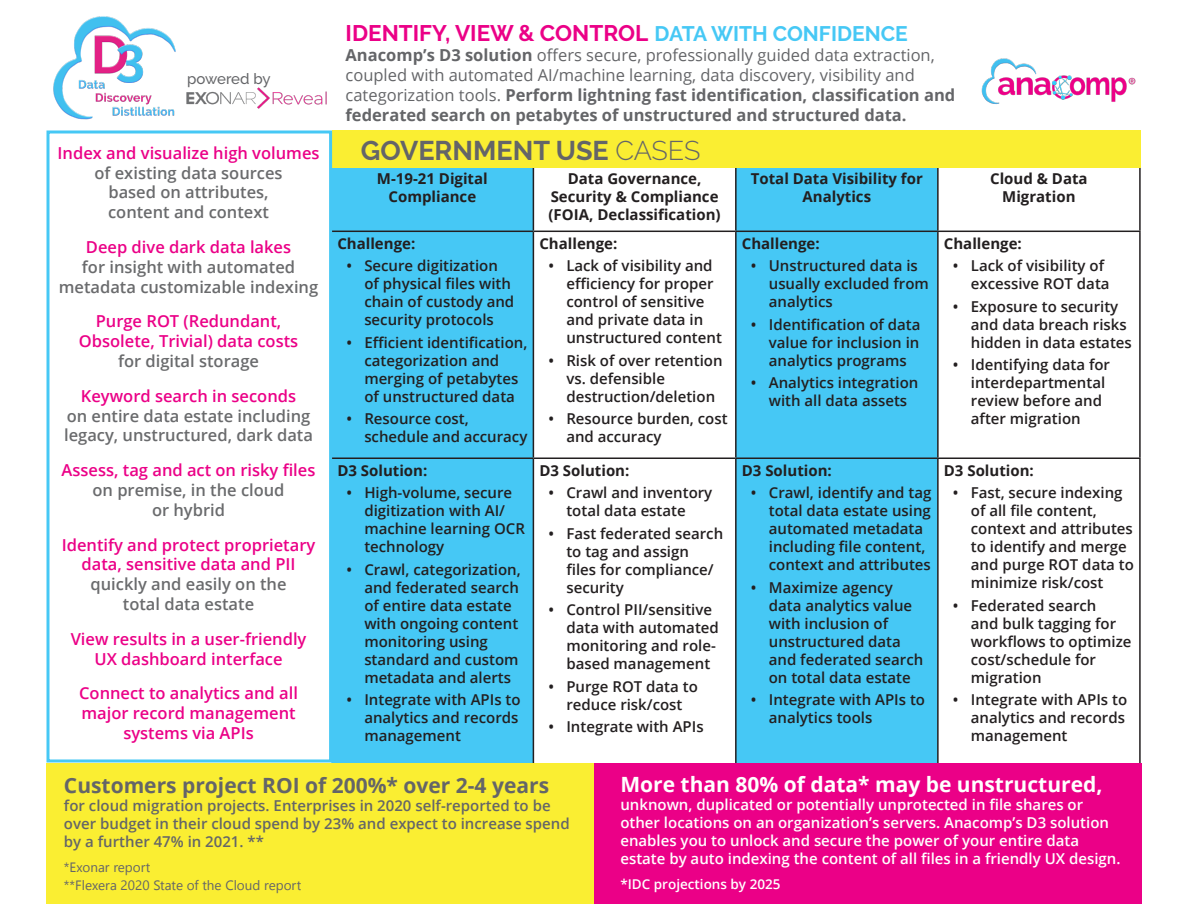
<style>
.page{position:relative;width:1188px;height:918px;background:#fff}
.page>*{position:absolute;margin:0;border:0;box-sizing:border-box;transform-origin:0 0}
.t1{font:700 27px "Raleway";color:#646568}
.t2{font:700 22.5px "Raleway";color:#eb0087}
.t3{font:700 21px "Open Sans";color:#646568}
.t4{font:700 21px "Open Sans";color:#fff}
.t5{font:600 16.5px/19.8px "Open Sans";color:#eb0087;text-align:center}
.t6{font:16.5px/19.8px "Open Sans";color:#646568}
.t7{font:600 16.5px/19.8px "Open Sans";color:#6a6b6d;text-align:center}
.t8{font:600 15px/18px "Open Sans";color:#231f20}
.t9{font:600 15px/18px "Open Sans";color:#fff}
.t10{font:700 15px/18px "Open Sans";color:#231f20;text-align:center}
.t11{font:600 15px/18px "Open Sans";color:#646568}
.t12{font:500 15px "Raleway";letter-spacing:-.01em;color:#646568}
.t13{font:600 13.5px "Open Sans";color:#fff}
.t14{font:13.5px "Segoe UI Emoji";color:#646568}
.s1{color:#6a6b6d}
.s2{font-size:21px;color:#46c8f5}
.s3{font-weight:700}
.s4{font-weight:300}
</style>
<div class="page">
<svg style="left:331px;top:168px;width:606px;height:595px;fill:#46c8f5"></svg>
<hr style="left:735px;top:165px;width:2px;height:66px;background:#231f20">
<hr style="left:937px;top:165px;width:2px;height:66px;background:#231f20">
<hr style="left:1139px;top:165px;width:2px;height:66px;background:#231f20">
<hr style="left:533px;top:231px;width:203px;height:1px;background:#231f20">
<hr style="left:736px;top:231px;width:202px;height:1px;background:#231f20">
<hr style="left:735px;top:232px;width:2px;height:226px;background:#231f20">
<hr style="left:938px;top:231px;width:203px;height:1px;background:#231f20">
<hr style="left:937px;top:232px;width:2px;height:226px;background:#231f20">
<hr style="left:1139px;top:232px;width:2px;height:226px;background:#231f20">
<hr style="left:533px;top:458px;width:203px;height:1px;background:#231f20">
<hr style="left:736px;top:458px;width:202px;height:1px;background:#231f20">
<hr style="left:735px;top:459px;width:2px;height:309px;background:#231f20">
<hr style="left:938px;top:458px;width:203px;height:1px;background:#231f20">
<hr style="left:937px;top:459px;width:2px;height:309px;background:#231f20">
<hr style="left:1139px;top:459px;width:2px;height:309px;background:#231f20">
<hr style="left:533px;top:165px;width:1px;height:66px;background:#231f20">
<hr style="left:331px;top:231px;width:202px;height:1px;background:#231f20">
<hr style="left:533px;top:232px;width:1px;height:226px;background:#231f20">
<hr style="left:331px;top:458px;width:202px;height:1px;background:#231f20">
<hr style="left:533px;top:459px;width:1px;height:309px;background:#231f20">
<div style="left:332px;top:130px;width:808px;height:38px;background:#faee32"></div>
<div style="left:594px;top:763px;width:547px;height:141px;background:#eb0087"></div>
<img style="left:981px;top:58px;width:160px;height:74px">
<div style="left:46px;top:130px;width:286px;height:632px;border:3px solid #46c8f5"></div>
<div style="left:47px;top:763px;width:547px;height:141px;background:#faee32"></div>
<img style="left:47px;top:16px;width:144px;height:121px">
<img style="left:183px;top:84px;width:144px;height:28px">
<p class="t12" style="left:187px;top:70px;width:85px">powered by</p>
<p class="t5" style="left:58px;top:142px;width:264px">Index and visualize high volumes</p>
<p class="t7" style="left:94px;top:162px;width:190px">of existing data sources</p>
<p class="t7" style="left:108px;top:182px;width:162px">based on attributes,</p>
<p class="t7" style="left:108px;top:202px;width:162px">content and context</p>
<p class="t5" style="left:86px;top:237px;width:207px">Deep dive dark data lakes</p>
<p class="t7" style="left:59px;top:256px;width:261px">for insight with automated metadata customizable indexing</p>
<p class="t5" style="left:96px;top:311px;width:187px">Purge ROT (Redundant,</p>
<p class="t5" style="left:79px;top:331px;width:221px">Obsolete, Trivial) data costs</p>
<p class="t7" style="left:118px;top:351px;width:143px">for digital storage</p>
<p class="t5" style="left:81px;top:385px;width:217px">Keyword search in seconds</p>
<p class="t7" style="left:64px;top:405px;width:250px;text-align:left">on entire data estate including legacy, unstructured, dark data</p>
<p class="t5" style="left:62px;top:460px;width:255px">Assess, tag and act on risky files <span class="s1">on premise, in the cloud</span></p>
<p class="t7" style="left:152px;top:499px;width:75px">or hybrid</p>
<p class="t5" style="left:62px;top:534px;width:255px">Identify and protect proprietary data, sensitive data and PII</p>
<p class="t7" style="left:91px;top:574px;width:198px">quickly and easily on the</p>
<p class="t7" style="left:123px;top:594px;width:133px">total data estate</p>
<p class="t5" style="left:71px;top:628px;width:237px">View results in a user-friendly</p>
<p class="t5" style="left:94px;top:648px;width:190px">UX dashboard interface</p>
<p class="t5" style="left:79px;top:683px;width:220px">Connect to analytics and all major record management systems via APIs</p>
<p class="t2" style="left:346px;top:21px;width:564px">IDENTIFY, VIEW &amp; CONTROL <span class="s2">DATA WITH CONFIDENCE</span></p>
<p class="t6" style="left:346px;top:45px;width:611px"><span class="s3">Anacomp’s D3 solution</span> offers secure, professionally guided data extraction, coupled with automated AI/machine learning, data discovery, visibility and categorization tools. <span class="s3">Perform lightning fast identification, classification and federated search on petabytes of unstructured and structured data.</span></p>
<p class="t1" style="left:361px;top:135px;width:341px">GOVERNMENT USE <span class="s4">CASES</span></p>
<p class="t10" style="left:377px;top:169px;width:112px">M-19-21 Digital<br>Compliance</p>
<p class="t10" style="left:551px;top:169px;width:169px">Data Governance,<br>Security &amp; Compliance</p>
<p class="t10" style="left:549px;top:205px;width:174px">(FOIA, Declassification)</p>
<p class="t10" style="left:337px;top:234px;width:79px">Challenge:</p>
<p class="t8" style="left:364px;top:257px;width:151px;text-indent:-18px">• Secure digitization of physical files with chain of custody and security protocols</p>
<p class="t8" style="left:364px;top:333px;width:165px;text-indent:-18px">• Efficient identification, categorization and merging of petabytes of unstructured data</p>
<p class="t8" style="left:364px;top:410px;width:165px;text-indent:-18px">• Resource cost, schedule and accuracy</p>
<p class="t10" style="left:337px;top:461px;width:92px">D3 Solution:</p>
<p class="t8" style="left:364px;top:483px;width:162px;text-indent:-18px">• High-volume, secure digitization with AI/ machine learning OCR technology</p>
<p class="t8" style="left:364px;top:560px;width:158px;text-indent:-18px">• Crawl, categorization, and federated search of entire data estate with ongoing content monitoring using standard and custom metadata and alerts</p>
<p class="t8" style="left:364px;top:690px;width:158px;text-indent:-18px">• Integrate with APIs to analytics and records management</p>
<p class="t10" style="left:539px;top:234px;width:79px">Challenge:</p>
<p class="t8" style="left:566px;top:257px;width:157px;text-indent:-18px">• Lack of visibility and efficiency for proper control of sensitive and private data in unstructured content</p>
<p class="t8" style="left:566px;top:351px;width:158px;text-indent:-18px">• Risk of over retention vs. defensible destruction/deletion</p>
<p class="t8" style="left:566px;top:410px;width:163px;text-indent:-18px">• Resource burden, cost and accuracy</p>
<p class="t10" style="left:539px;top:461px;width:92px">D3 Solution:</p>
<p class="t8" style="left:548px;top:483px;width:165px;text-align:center">• Crawl and inventory total data estate</p>
<p class="t8" style="left:566px;top:524px;width:158px;text-indent:-18px">• Fast federated search to tag and assign<br>files for compliance/ security</p>
<p class="t8" style="left:566px;top:600px;width:154px;text-indent:-18px">• Control PII/sensitive data with automated monitoring and role&shy;based management</p>
<p class="t8" style="left:548px;top:677px;width:151px;text-align:center">• Purge ROT data to reduce risk/cost</p>
<p class="t8" style="left:548px;top:717px;width:157px">• Integrate with APIs</p>
<p class="t10" style="left:751px;top:169px;width:174px">Total Data Visibility for<br>Analytics</p>
<p class="t10" style="left:990px;top:169px;width:99px">Cloud &amp; Data</p>
<p class="t10" style="left:1002px;top:187px;width:75px">Migration</p>
<p class="t10" style="left:742px;top:234px;width:79px">Challenge:</p>
<p class="t8" style="left:769px;top:257px;width:162px;text-indent:-18px">• Unstructured data is usually excluded from analytics</p>
<p class="t8" style="left:769px;top:315px;width:153px;text-align:justify;text-indent:-18px">• Identification of data value for inclusion in analytics programs</p>
<p class="t8" style="left:751px;top:374px;width:169px;text-align:center">• Analytics integration with all data assets</p>
<p class="t10" style="left:944px;top:234px;width:79px">Challenge:</p>
<p class="t8" style="left:971px;top:257px;width:140px;text-indent:-18px">• Lack of visibility of excessive ROT data</p>
<p class="t8" style="left:971px;top:297px;width:162px;text-indent:-18px">• Exposure to security and data breach risks hidden in data estates</p>
<p class="t8" style="left:971px;top:356px;width:141px;text-indent:-18px">• Identifying data for interdepartmental review before and after migration</p>
<p class="t10" style="left:742px;top:461px;width:92px">D3 Solution:</p>
<p class="t8" style="left:769px;top:483px;width:164px;text-indent:-18px">• Crawl, identify and tag total data estate using automated metadata including file content, context and attributes</p>
<p class="t8" style="left:769px;top:578px;width:156px;text-indent:-18px">• Maximize agency data analytics value with inclusion of unstructured data and federated search on total data estate</p>
<p class="t8" style="left:769px;top:690px;width:158px;text-indent:-18px">• Integrate with APIs to analytics tools</p>
<p class="t10" style="left:944px;top:461px;width:92px">D3 Solution:</p>
<p class="t8" style="left:971px;top:483px;width:165px;text-indent:-18px">• Fast, secure indexing of all file content, context and attributes to identify and merge and purge ROT data to minimize risk/cost</p>
<p class="t8" style="left:971px;top:596px;width:162px;text-indent:-18px">• Federated search<br>and bulk tagging for workflows to optimize cost/schedule for migration</p>
<p class="t8" style="left:971px;top:690px;width:158px;text-indent:-18px">• Integrate with APIs to analytics and records management</p>
<p class="t3" style="left:64px;top:770px;width:487px">Customers project ROI of 200%* over 2-4 years</p>
<p class="t11" style="left:64px;top:796px;width:507px">for cloud migration projects. Enterprises in 2020 self-reported to be over budget in their cloud spend by 23% and expect to increase spend by a further 47% in 2021. **</p>
<p class="t14" style="left:82px;top:877px;width:5px">●</p>
<p class="t14" style="left:160px;top:877px;width:48px">▼ ▼ □ ▼</p>
<p class="t14" style="left:234px;top:877px;width:20px">●□◆</p>
<p class="t4" style="left:620px;top:769px;width:484px">More than 80% of data* may be unstructured,</p>
<p class="t9" style="left:620px;top:795px;width:502px">unknown, duplicated or potentially unprotected in file shares or other locations on an organization’s servers. Anacomp’s D3 solution enables you to unlock and secure the power of your entire data estate by auto indexing the content of all files in a friendly UX design.</p>
<p class="t13" style="left:620px;top:875px;width:162px">*IDC projections by 2025</p>
</div>
